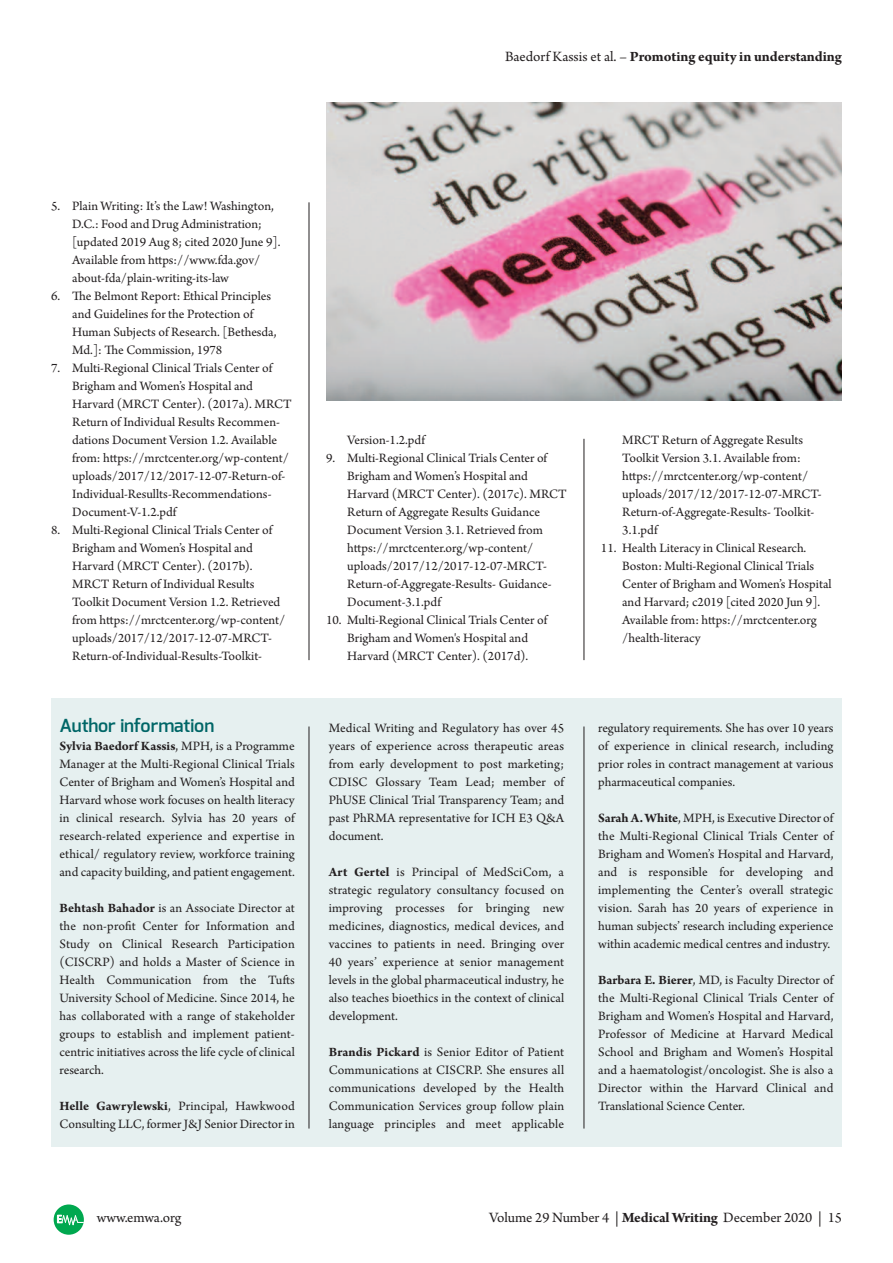
<style>
.page{position:relative;width:893px;height:1263px;background:#fff}
.page>*{position:absolute;margin:0;border:0;box-sizing:border-box;transform-origin:0 0}
.t1{font:600 18px "Exo";color:#006667}
.t2{font:15px "Arno Pro";letter-spacing:-.005em;color:#231f20}
.t3{font:700 15px "Arno Pro";color:#231f20}
.t4{font:13.5px/18px "Arno Pro";color:#231f20}
.s1{font-weight:400}
.s2{font-weight:700}
</style>
<div class="page">
<div style="left:51px;top:698px;width:791px;height:448px;background:#e6f0f0"></div>
<svg style="left:54px;top:1204px;width:30px;height:31px"></svg>
<hr style="left:309px;top:726px;width:1px;height:402px;background:#231f20">
<hr style="left:584px;top:726px;width:1px;height:402px;background:#231f20">
<hr style="left:309px;top:202px;width:1px;height:458px;background:#231f20">
<hr style="left:584px;top:439px;width:1px;height:221px;background:#231f20">
<img style="left:326px;top:102px;width:516px;height:298px">
<p class="t3" style="left:505px;top:51px;width:338px"><span class="s1">Baedorf Kassis et al. –</span> Promoting equity in understanding</p>
<p class="t4" style="left:72px;top:198px;width:210px;text-indent:-21px">5. Plain Writing: It’s the Law! Washington, D.C.: Food and Drug Administration; [updated 2019 Aug 8; cited 2020 June 9].<br>Available from https://www.fda.gov/ about-fda/plain-writing-its-law</p>
<p class="t4" style="left:72px;top:288px;width:206px;text-indent:-21px">6. The Belmont Report: Ethical Principles and Guidelines for the Protection of Human Subjects of Research. [Bethesda, Md.]: The Commission, 1978</p>
<p class="t4" style="left:72px;top:360px;width:221px;text-indent:-21px">7. Multi-Regional Clinical Trials Center of Brigham and Women’s Hospital and Harvard (MRCT Center). (2017a). MRCT Return of Individual Results Recommen&shy;dations Document Version 1.2. Available from: https://mrctcenter.org/wp-content/ uploads/2017/12/2017-12-07-Return-of-Individual-Resullts-Recommendations-Document-V-1.2.pdf</p>
<p class="t4" style="left:72px;top:522px;width:215px;text-indent:-21px">8. Multi-Regional Clinical Trials Center of Brigham and Women’s Hospital and Harvard (MRCT Center). (2017b).<br>MRCT Return of Individual Results Toolkit Document Version 1.2. Retrieved from https://mrctcenter.org/wp-content/ uploads/2017/12/2017-12-07-MRCT-Return-of-Individual-Results-Toolkit-</p>
<h1 class="t1" style="left:60px;top:718px;width:156px">Author information</h1>
<p class="t4" style="left:60px;top:738px;width:237px;text-align:justify"><span class="s2">Sylvia Baedorf Kassis</span>, MPH, is a Programme Manager at the Multi-Regional Clinical Trials Center of Brigham and Women’s Hospital and Harvard whose work focuses on health literacy in clinical research. Sylvia has 20 years of research-related experience and expertise in ethical/ regulatory review, workforce training and capacity building, and patient engagement.</p>
<p class="t4" style="left:60px;top:900px;width:237px;text-align:justify"><span class="s2">Behtash Bahador</span> is an Associate Director at the non-profit Center for Information and Study on Clinical Research Participation (CISCRP) and holds a Master of Science in Health Communication from the Tufts University School of Medicine. Since 2014, he has collaborated with a range of stakeholder groups to establish and implement patient&shy;centric initiatives across the life cycle of clinical research.</p>
<p class="t4" style="left:60px;top:1098px;width:237px"><span class="s2">Helle Gawrylewski</span>, Principal, Hawkwood<br>Consulting LLC, former J&amp;J Senior Director in</p>
<p class="t4" style="left:347px;top:432px;width:79px">Version-1.2.pdf</p>
<p class="t4" style="left:347px;top:450px;width:221px;text-indent:-21px">9. Multi-Regional Clinical Trials Center of Brigham and Women’s Hospital and Harvard (MRCT Center). (2017c). MRCT Return of Aggregate Results Guidance Document Version 3.1. Retrieved from https://mrctcenter.org/wp-content/ uploads/2017/12/2017-12-07-MRCT-Return-of-Aggregate-Results- Guidance-Document-3.1.pdf</p>
<p class="t4" style="left:326px;top:612px;width:223px;text-align:center">10. Multi-Regional Clinical Trials Center of<br>Brigham and Women's Hospital and<br>Harvard (MRCT Center). (2017d).</p>
<p class="t4" style="left:329px;top:720px;width:237px;text-align:justify">Medical Writing and Regulatory has over 45 years of experience across therapeutic areas from early development to post marketing; CDISC Glossary Team Lead; member of PhUSE Clinical Trial Transparency Team; and past PhRMA representative for ICH E3 Q&amp;A document.</p>
<p class="t4" style="left:329px;top:864px;width:237px;text-align:justify"><span class="s2">Art Gertel</span> is Principal of MedSciCom, a strategic regulatory consultancy focused on improving processes for bringing new medicines, diagnostics, medical devices, and vaccines to patients in need. Bringing over 40 years’ experience at senior management levels in the global pharmaceutical industry, he also teaches bioethics in the context of clinical development.</p>
<p class="t4" style="left:329px;top:1044px;width:237px;text-align:justify"><span class="s2">Brandis Pickard</span> is Senior Editor of Patient Communications at CISCRP. She ensures all communications developed by the Health Communication Services group follow plain language principles and meet applicable</p>
<p class="t4" style="left:622px;top:432px;width:201px">MRCT Return of Aggregate Results Toolkit Version 3.1. Available from: https://mrctcenter.org/wp-content/ uploads/2017/12/2017-12-07-MRCT-Return-of-Aggregate-Results- Toolkit-3.1.pdf</p>
<p class="t4" style="left:622px;top:540px;width:211px;text-indent:-21px">11. Health Literacy in Clinical Research.<br>Boston: Multi-Regional Clinical Trials Center of Brigham and Women’s Hospital and Harvard; c2019 [cited 2020 Jun 9].<br>Available from: https://mrctcenter.org /health-literacy</p>
<p class="t4" style="left:598px;top:720px;width:237px;text-align:justify">regulatory requirements. She has over 10 years of experience in clinical research, including prior roles in contract management at various pharmaceutical companies.</p>
<p class="t4" style="left:598px;top:810px;width:237px;text-align:justify"><span class="s2">SarahA. White</span>, MPH, is Executive Director of the Multi-Regional Clinical Trials Center of Brigham and Women’s Hospital and Harvard, and is responsible for developing and implementing the Center’s overall strategic vision. Sarah has 20 years of experience in human subjects’ research including experience within academic medical centres and industry.</p>
<p class="t4" style="left:598px;top:972px;width:237px;text-align:justify"><span class="s2">Barbara E. Bierer</span>, MD, is Faculty Director of the Multi-Regional Clinical Trials Center of Brigham and Women’s Hospital and Harvard, Professor of Medicine at Harvard Medical School and Brigham and Women’s Hospital and a haematologist/oncologist. She is also a Director within the Harvard Clinical and Translational Science Center.</p>
<p class="t2" style="left:97px;top:1212px;width:86px">www.emwa.org</p>
<p class="t2" style="left:489px;top:1212px;width:354px">Volume 29 Number 4 | <span class="s2">Medical Writing</span> December 2020 | 15</p>
</div>
